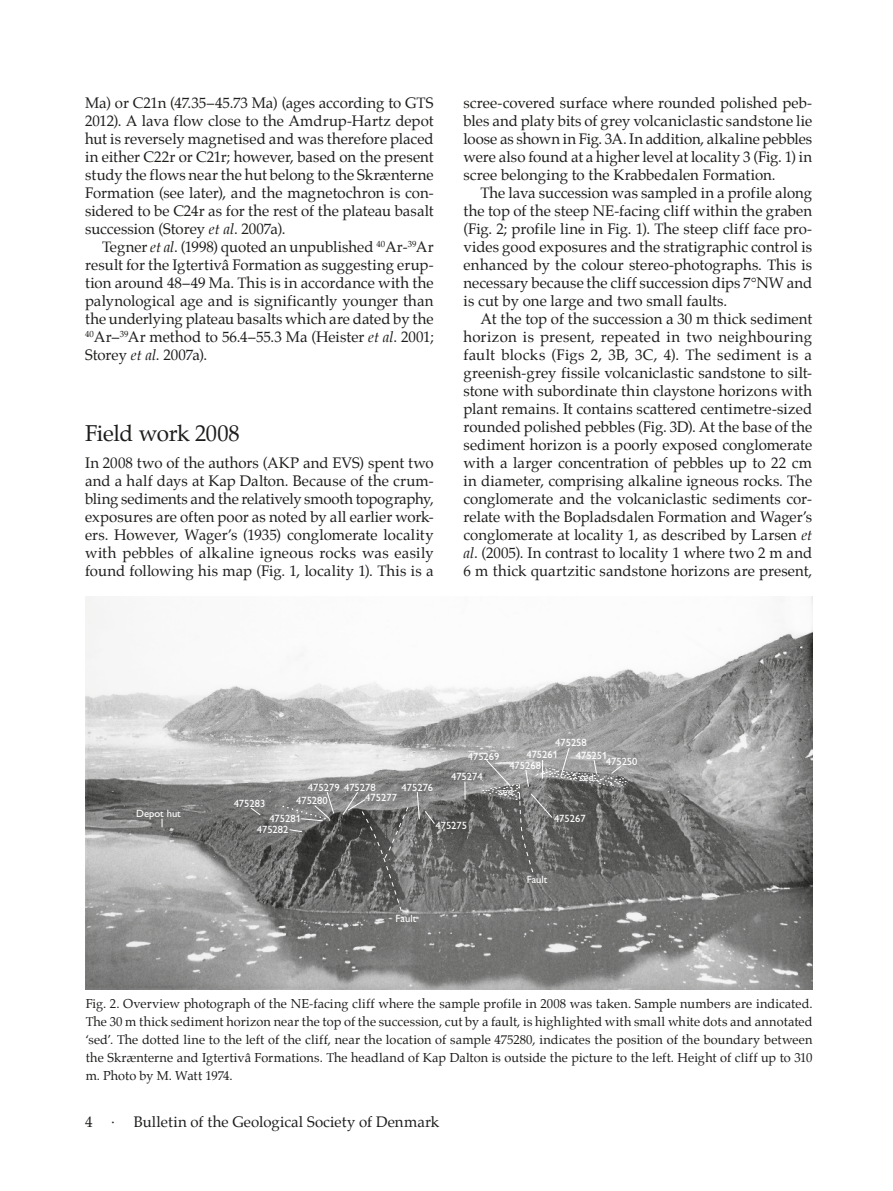
<style>
.page{position:relative;width:893px;height:1191px;background:#fff}
.page>*{position:absolute;margin:0;border:0;box-sizing:border-box;transform-origin:0 0}
.t1{font:22.5px "Palatino";letter-spacing:-.02em;color:#1d1d1b}
.t2{font:15px/18px "Palatino";color:#1d1d1b;text-align:justify}
.t3{font:12.75px/18px "Palatino";letter-spacing:.005em;color:#1d1d1b;text-align:justify}
.t4{font:10.5px/12.8px "Gill Alt One";color:#fff}
.s1{font-style:italic}
</style>
<div class="page">
<img style="left:85px;top:596px;width:727px;height:393px">
<svg style="left:250px;top:807px;width:12px;height:9px"></svg>
<svg style="left:288px;top:828px;width:15px;height:4px"></svg>
<svg style="left:464px;top:781px;width:2px;height:18px"></svg>
<svg style="left:416px;top:791px;width:20px;height:34px"></svg>
<svg style="left:342px;top:791px;width:67px;height:120px;background:#696868"></svg>
<svg style="left:480px;top:747px;width:151px;height:126px;background:#797978"></svg>
<svg style="left:279px;top:791px;width:56px;height:31px;background:#878786"></svg>
<p class="t2" style="left:85px;top:94px;width:350px">Ma) or C21n (47.35–45.73 Ma) (ages according to GTS 2012). A lava flow close to the Amdrup-Hartz depot hut is reversely magnetised and was therefore placed in either C22r or C21r; however, based on the present study the flows near the hut belong to the Skrænterne Formation (see later), and the magnetochron is con&shy;sidered to be C24r as for the rest of the plateau basalt succession (Storey <span class="s1">et al</span>. 2007a).</p>
<p class="t2" style="left:85px;top:238px;width:350px;text-indent:17px">Tegner <span class="s1">et al</span>. (1998) quoted an unpublished <sup>40</sup>Ar-<sup>39</sup>Ar result for the Igtertivâ Formation as suggesting erup&shy;tion around 48–49 Ma. This is in accordance with the palynological age and is significantly younger than the underlying plateau basalts which are dated by the <sup>40</sup>Ar–<sup>39</sup>Ar method to 56.4–55.3 Ma (Heister <span class="s1">et al</span>. 2001; Storey <span class="s1">et al</span>. 2007a).</p>
<h1 class="t1" style="left:85px;top:415px;width:156px">Field work 2008</h1>
<p class="t2" style="left:85px;top:454px;width:350px">In 2008 two of the authors (AKP and EVS) spent two and a half days at Kap Dalton. Because of the crum&shy;bling sediments and the relatively smooth topography, exposures are often poor as noted by all earlier work&shy;ers. However, Wager’s (1935) conglomerate locality with pebbles of alkaline igneous rocks was easily found following his map (Fig. 1, locality 1). This is a</p>
<p class="t2" style="left:463px;top:94px;width:350px">scree-covered surface where rounded polished peb&shy;bles and platy bits of grey volcaniclastic sandstone lie loose as shown in Fig. 3A. In addition, alkaline pebbles were also found at a higher level at locality 3 (Fig. 1) in scree belonging to the Krabbedalen Formation.</p>
<p class="t2" style="left:463px;top:184px;width:350px;text-indent:17px">The lava succession was sampled in a profile along the top of the steep NE-facing cliff within the graben (Fig. 2; profile line in Fig. 1). The steep cliff face pro&shy;vides good exposures and the stratigraphic control is enhanced by the colour stereo-photographs. This is necessary because the cliff succession dips 7°NW and is cut by one large and two small faults.</p>
<p class="t2" style="left:463px;top:310px;width:350px;text-indent:17px">At the top of the succession a 30 m thick sediment horizon is present, repeated in two neighbouring fault blocks (Figs 2, 3B, 3C, 4). The sediment is a greenish-grey fissile volcaniclastic sandstone to silt&shy;stone with subordinate thin claystone horizons with plant remains. It contains scattered centimetre-sized rounded polished pebbles (Fig. 3D). At the base of the sediment horizon is a poorly exposed conglomerate with a larger concentration of pebbles up to 22 cm in diameter, comprising alkaline igneous rocks. The conglomerate and the volcaniclastic sediments cor&shy;relate with the Bopladsdalen Formation and Wager’s conglomerate at locality 1, as described by Larsen <span class="s1">et al</span>. (2005). In contrast to locality 1 where two 2 m and 6 m thick quartzitic sandstone horizons are present,</p>
<p class="t4" style="left:468px;top:750px;width:33px">475269</p>
<p class="t4" style="left:451px;top:770px;width:33px">475274</p>
<p class="t4" style="left:576px;top:736px;width:33px;text-indent:-21px">475258<br>475251</p>
<p class="t4" style="left:526px;top:748px;width:33px">475261</p>
<p class="t4" style="left:606px;top:755px;width:33px">475250</p>
<p class="t4" style="left:509px;top:758px;width:33px">475268</p>
<p class="t4" style="left:579px;top:771px;width:18px">sed.</p>
<p class="t4" style="left:136px;top:807px;width:46px">Depot hut</p>
<p class="t4" style="left:308px;top:781px;width:69px">475279 475278</p>
<p class="t4" style="left:402px;top:781px;width:33px">475276</p>
<p class="t4" style="left:269px;top:792px;width:60px;line-height:17.4px;text-indent:27px">475280<br>475281</p>
<p class="t4" style="left:365px;top:791px;width:33px">475277</p>
<p class="t4" style="left:234px;top:796px;width:33px">475283</p>
<p class="t4" style="left:257px;top:823px;width:33px">475282</p>
<p class="t4" style="left:435px;top:819px;width:33px">475275</p>
<p class="t4" style="left:396px;top:912px;width:22px">Fault</p>
<p class="t4" style="left:499px;top:785px;width:18px">sed.</p>
<p class="t4" style="left:554px;top:812px;width:33px">475267</p>
<p class="t4" style="left:527px;top:873px;width:22px">Fault</p>
<p class="t3" style="left:86px;top:995px;width:728px">Fig. 2. Overview photograph of the NE-facing cliff where the sample profile in 2008 was taken. Sample numbers are indicated.<br>The 30 m thick sediment horizon near the top of the succession, cut by a fault, is highlighted with small white dots and annotated ‘sed’. The dotted line to the left of the cliff, near the location of sample 475280, indicates the position of the boundary between the Skrænterne and Igtertivâ Formations. The headland of Kap Dalton is outside the picture to the left. Height of cliff up to 310 m. Photo by M. Watt 1974.</p>
<p class="t2" style="left:85px;top:1113px;width:31px">4 ·</p>
<p class="t2" style="left:134px;top:1113px;width:307px">Bulletin of the Geological Society of Denmark</p>
</div>
